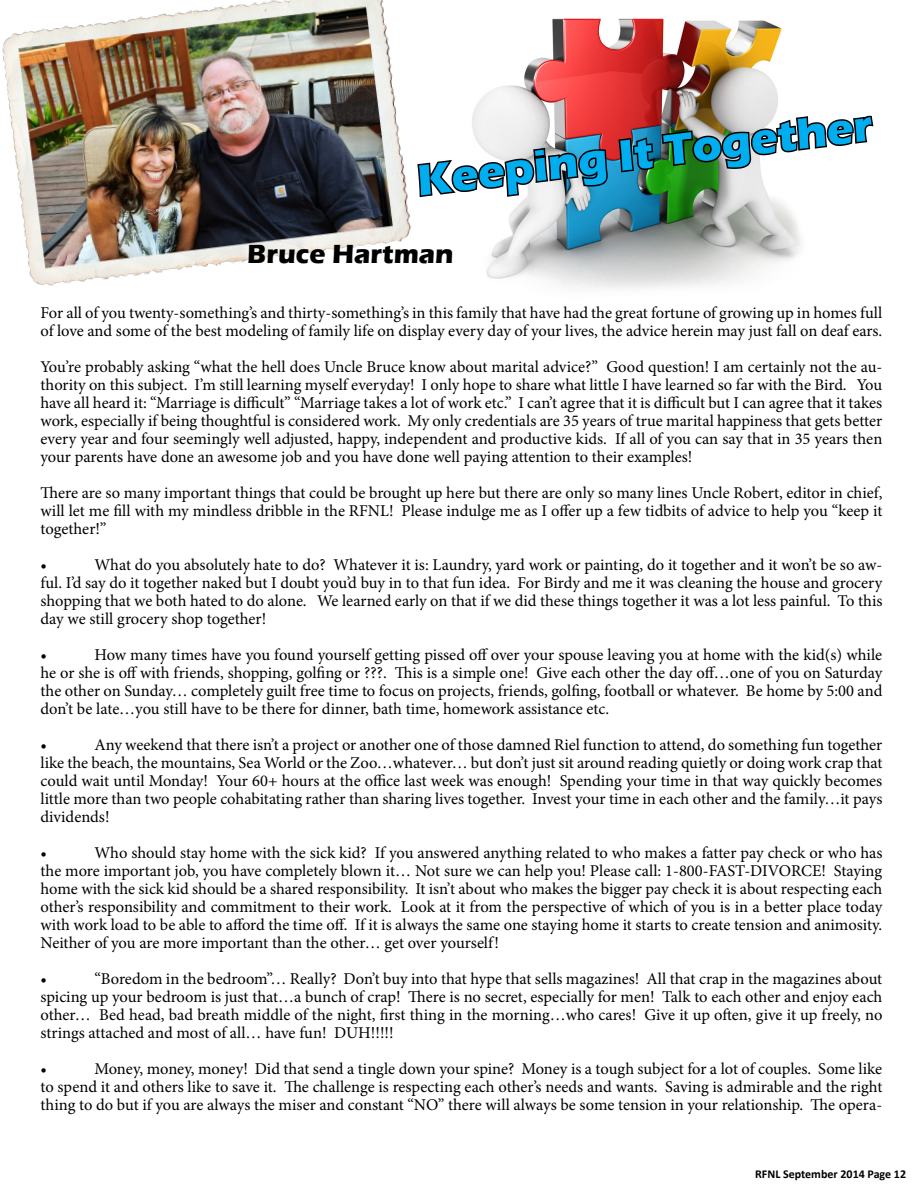
<style>
.page{position:relative;width:918px;height:1188px;background:#fff}
.page>*{position:absolute;margin:0;border:0;box-sizing:border-box;transform-origin:0 0}
.t1{font:700 45px "Eras ITC";color:#00aeef}
.t2{font:700 27px "Eras ITC";color:#000}
.t3{font:16.5px/18px "Minion Pro";letter-spacing:-.005em;color:#000;text-align:justify}
.t4{font:700 12px "Calibri";color:#000}
</style>
<div class="page">
<img style="left:2px;top:0;width:410px;height:286px">
<img style="left:479px;top:18px;width:303px;height:270px">
<svg style="left:417px;top:102px;width:193px;height:157px"></svg>
<svg style="left:617px;top:88px;width:257px;height:200px"></svg>
<p class="t1" style="left:414px;top:155px;width:460px;rotate:-7deg">Keeping It Together</p>
<p class="t2" style="left:247px;top:238px;width:208px">Bruce Hartman</p>
<p class="t3" style="left:40px;top:304px;width:843px">For all of you twenty-something’s and thirty-something’s in this family that have had the great fortune of growing up in homes full of love and some of the best modeling of family life on display every day of your lives, the advice herein may just fall on deaf ears.</p>
<p class="t3" style="left:40px;top:358px;width:843px">You’re probably asking “what the hell does Uncle Bruce know about marital advice?” Good question! I am certainly not the au&shy;thority on this subject. I’m still learning myself everyday! I only hope to share what little I have learned so far with the Bird. You have all heard it: “Marriage is difficult” “Marriage takes a lot of work etc.” I can’t agree that it is difficult but I can agree that it takes work, especially if being thoughtful is considered work. My only credentials are 35 years of true marital happiness that gets better every year and four seemingly well adjusted, happy, independent and productive kids. If all of you can say that in 35 years then your parents have done an awesome job and you have done well paying attention to their examples!</p>
<p class="t3" style="left:40px;top:484px;width:843px">There are so many important things that could be brought up here but there are only so many lines Uncle Robert, editor in chief, will let me fill with my mindless dribble in the RFNL! Please indulge me as I offer up a few tidbits of advice to help you “keep it together!”</p>
<p class="t3" style="left:40px;top:556px;width:8px">•</p>
<p class="t3" style="left:40px;top:556px;width:843px;text-indent:54px">What do you absolutely hate to do? Whatever it is: Laundry, yard work or painting, do it together and it won’t be so aw&shy;ful. I’d say do it together naked but I doubt you’d buy in to that fun idea. For Birdy and me it was cleaning the house and grocery shopping that we both hated to do alone. We learned early on that if we did these things together it was a lot less painful. To this day we still grocery shop together!</p>
<p class="t3" style="left:40px;top:646px;width:8px">•</p>
<p class="t3" style="left:40px;top:646px;width:843px;text-indent:54px">How many times have you found yourself getting pissed off over your spouse leaving you at home with the kid(s) while he or she is off with friends, shopping, golfing or ???. This is a simple one! Give each other the day off…one of you on Saturday the other on Sunday… completely guilt free time to focus on projects, friends, golfing, football or whatever. Be home by 5:00 and don’t be late…you still have to be there for dinner, bath time, homework assistance etc.</p>
<p class="t3" style="left:40px;top:736px;width:8px">•</p>
<p class="t3" style="left:40px;top:736px;width:843px;text-indent:54px">Any weekend that there isn’t a project or another one of those damned Riel function to attend, do something fun together like the beach, the mountains, Sea World or the Zoo…whatever… but don’t just sit around reading quietly or doing work crap that could wait until Monday! Your 60+ hours at the office last week was enough! Spending your time in that way quickly becomes little more than two people cohabitating rather than sharing lives together. Invest your time in each other and the family…it pays dividends!</p>
<p class="t3" style="left:40px;top:844px;width:8px">•</p>
<p class="t3" style="left:40px;top:844px;width:843px;text-indent:54px">Who should stay home with the sick kid? If you answered anything related to who makes a fatter pay check or who has the more important job, you have completely blown it… Not sure we can help you! Please call: 1-800-FAST-DIVORCE! Staying home with the sick kid should be a shared responsibility. It isn’t about who makes the bigger pay check it is about respecting each other’s responsibility and commitment to their work. Look at it from the perspective of which of you is in a better place today with work load to be able to afford the time off. If it is always the same one staying home it starts to create tension and animosity.<br>Neither of you are more important than the other… get over yourself!</p>
<p class="t3" style="left:40px;top:970px;width:8px">•</p>
<p class="t3" style="left:40px;top:970px;width:843px;text-indent:54px">“Boredom in the bedroom”… Really? Don’t buy into that hype that sells magazines! All that crap in the magazines about spicing up your bedroom is just that…a bunch of crap! There is no secret, especially for men! Talk to each other and enjoy each other… Bed head, bad breath middle of the night, first thing in the morning…who cares! Give it up often, give it up freely, no strings attached and most of all… have fun! DUH!!!!!</p>
<p class="t3" style="left:40px;top:1060px;width:8px">•</p>
<p class="t3" style="left:40px;top:1060px;width:844px;text-indent:54px">Money, money, money! Did that send a tingle down your spine? Money is a tough subject for a lot of couples. Some like to spend it and others like to save it. The challenge is respecting each other’s needs and wants. Saving is admirable and the right thing to do but if you are always the miser and constant “NO” there will always be some tension in your relationship. The opera-</p>
<p class="t4" style="left:755px;top:1167px;width:152px">RFNL September 2014 Page 12</p>
</div>
